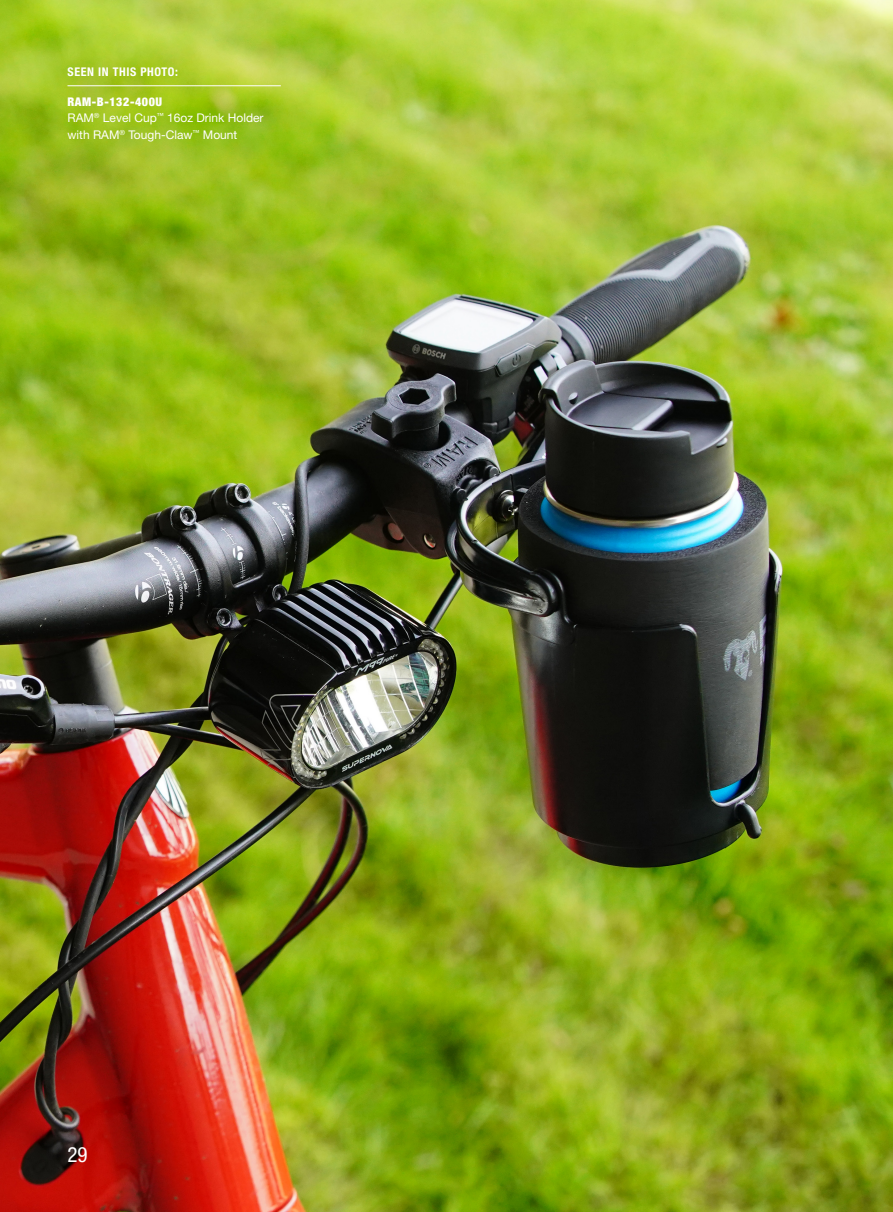
<style>
.page{position:relative;width:893px;height:1212px;background:#fff}
.page>*{position:absolute;margin:0;border:0;box-sizing:border-box;transform-origin:0 0}
.Page___Left{font:condensed 21px "Helvetica Neue LT Std";color:#fff}
.Picture_Captions_45{font:12px/16.5px "Helvetica Neue LT Std";color:#fff}
.SEEN_IN_THIS_PHOTO_W{font:700 condensed 12px "Helvetica Neue LT Std";letter-spacing:.05em;color:#fff}
.Picture_Caption_WHIT{font:900 condensed 12px "Helvetica Neue LT Std";letter-spacing:.05em;color:#fff}
</style>
<div class="page">
<img style="left:0;top:0;width:893px;height:1212px">
<hr style="left:68px;top:85px;width:213px;height:1px;background:#fff">
<p class="SEEN_IN_THIS_PHOTO_W" style="left:68px;top:64px;width:112px">SEEN IN THIS PHOTO:</p>
<p class="Picture_Caption_WHIT" style="left:68px;top:94px;width:96px">RAM-B-132-400U</p>
<p class="Picture_Captions_45" style="left:68px;top:109px;width:198px">RAM<sup>®</sup> Level Cup<sup>™</sup> 16oz Drink Holder with RAM<sup>®</sup> Tough-Claw<sup>™</sup> Mount</p>
<p class="Page___Left" style="left:68px;top:1142px;width:22px">29</p>
</div>
